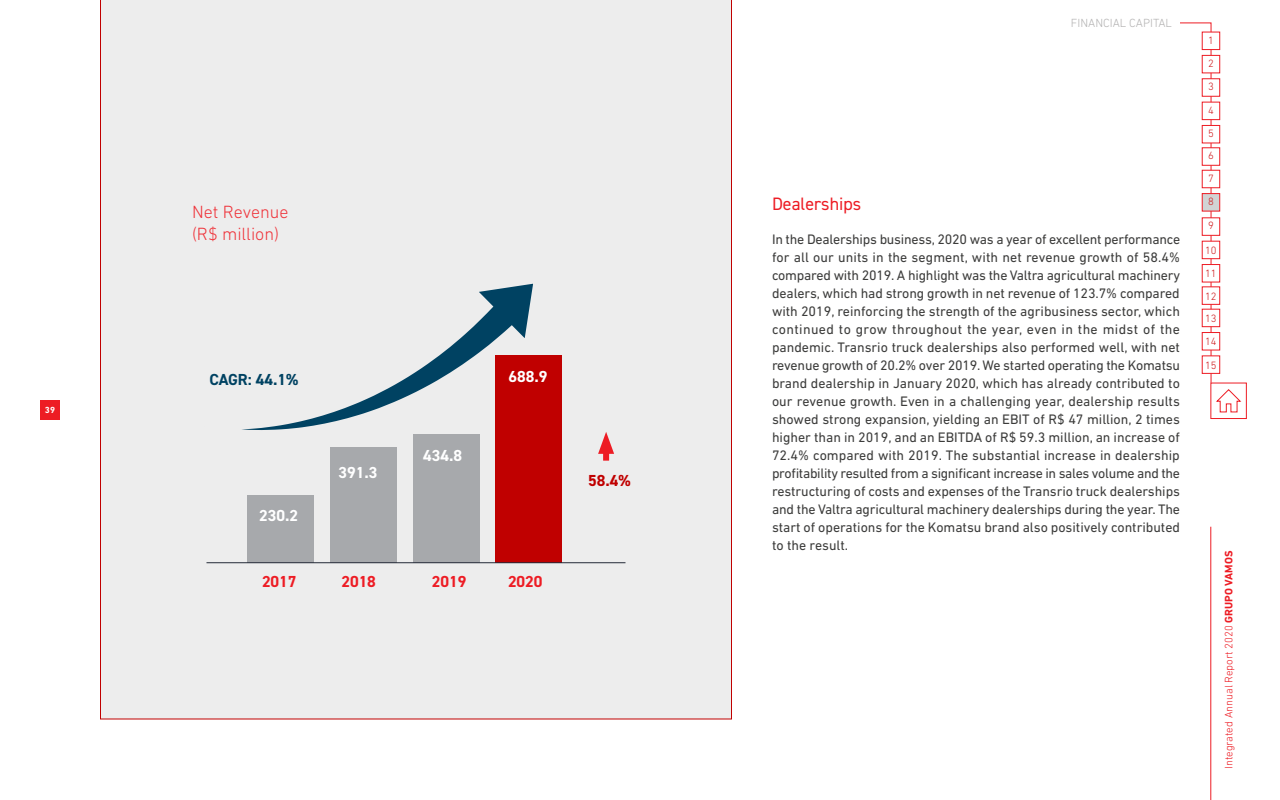
<style>
.page{position:relative;width:1280px;height:800px;background:#fff}
.page>*{position:absolute;margin:0;border:0;box-sizing:border-box;transform-origin:0 0}
.Estilo_de_parágrafo{font:300 18px/21.6px "DIN Next LT Pro";color:#ef333a}
.Título_nível_3{font:18px "DIN2014";color:#ed1c24}
.Estilo_de_parágrafo-2{font:700 16px "DIN2014";color:#fff}
.Título_nível_3-2{font:700 16px "DIN2014";color:#ed1c24}
.Estilo_de_parágrafo-3{font:700 16px "DIN2014";letter-spacing:-.005em;color:#004262}
.Estilo_de_parágrafo-4{font:700 16px "DIN2014";color:#c00000}
.Texto{font:14px/18px "DIN Next LT Pro";color:#3c3c3b;text-align:justify}
.t1{font:300 12px "DIN Next LT Pro";color:#b3b2b2}
.t2{font:300 11px "DIN Next LT Pro";color:#ed1c24}
.t3{font:300 10.8px/23.4px "DIN Next LT Pro";color:#cd1719;text-align:justify}
.t4{font:700 9px "DIN Next LT Pro";color:#fff}
.s1{font-weight:700}
</style>
<div class="page">
<div style="left:40px;top:400px;width:20px;height:20px;background:#ed1c24"></div>
<svg style="left:1180px;top:22px;width:32px;height:361px"></svg>
<hr style="left:1211px;top:527px;width:1px;height:273px;background:#ed1c24">
<div style="left:1211px;top:383px;width:36px;height:36px;border:1px solid #ed1c24"></div>
<svg style="left:1216px;top:389px;width:25px;height:23px"></svg>
<div style="left:1202px;top:32px;width:18px;height:18px;background:#fff;border:1px solid #ed1c24"></div>
<div style="left:1202px;top:55px;width:18px;height:18px;background:#fff;border:1px solid #ed1c24"></div>
<div style="left:1202px;top:79px;width:18px;height:17px;background:#fff;border:1px solid #ed1c24"></div>
<div style="left:1202px;top:102px;width:18px;height:18px;background:#fff;border:1px solid #ed1c24"></div>
<div style="left:1202px;top:125px;width:18px;height:18px;background:#fff;border:1px solid #ed1c24"></div>
<div style="left:1202px;top:148px;width:18px;height:18px;background:#fff;border:1px solid #ed1c24"></div>
<div style="left:1202px;top:170px;width:18px;height:18px;background:#fff;border:1px solid #ed1c24"></div>
<div style="left:1202px;top:193px;width:18px;height:18px;background:#d1d3d4;border:1px solid #ed1c24"></div>
<div style="left:1202px;top:218px;width:18px;height:18px;background:#fff;border:1px solid #ed1c24"></div>
<div style="left:1202px;top:332px;width:18px;height:18px;background:#fff;border:1px solid #ed1c24"></div>
<div style="left:1202px;top:309px;width:18px;height:18px;background:#fff;border:1px solid #ed1c24"></div>
<div style="left:1202px;top:241px;width:18px;height:18px;background:#fff;border:1px solid #ed1c24"></div>
<div style="left:1202px;top:264px;width:18px;height:18px;background:#fff;border:1px solid #ed1c24"></div>
<div style="left:1202px;top:287px;width:18px;height:18px;background:#fff;border:1px solid #ed1c24"></div>
<div style="left:1202px;top:356px;width:18px;height:18px;background:#fff;border:1px solid #ed1c24"></div>
<div style="left:100px;top:0;width:632px;height:720px;background:#ededed"></div>
<div style="left:247px;top:495px;width:67px;height:68px;background:#a7a9ac"></div>
<div style="left:413px;top:434px;width:66px;height:129px;background:#a7a9ac"></div>
<div style="left:330px;top:447px;width:67px;height:116px;background:#a7a9ac"></div>
<div style="left:496px;top:356px;width:66px;height:207px;background:#c00000"></div>
<div style="left:603px;top:445px;width:6px;height:16px;background:#ed1c24"></div>
<svg style="left:598px;top:432px;width:16px;height:22px"></svg>
<svg style="left:201px;top:277px;width:339px;height:159px;background:#d1cace"></svg>
<hr style="left:206px;top:562px;width:420px;height:1px;background:#242a38">
<p class="t4" style="left:45px;top:405px;width:12px">39</p>
<p class="Estilo_de_parágrafo" style="left:192px;top:201px;width:98px">Net Revenue (R$ million)</p>
<p class="Estilo_de_parágrafo-3" style="left:209px;top:369px;width:90px">CAGR: 44.1%</p>
<p class="Estilo_de_parágrafo-2" style="left:259px;top:505px;width:40px">230.2</p>
<p class="Estilo_de_parágrafo-2" style="left:339px;top:462px;width:40px">391.3</p>
<p class="Estilo_de_parágrafo-2" style="left:423px;top:445px;width:40px">434.8</p>
<p class="Estilo_de_parágrafo-2" style="left:508px;top:366px;width:40px">688.9</p>
<p class="Título_nível_3-2" style="left:262px;top:571px;width:36px">2017</p>
<p class="Título_nível_3-2" style="left:341px;top:571px;width:36px">2018</p>
<p class="Título_nível_3-2" style="left:432px;top:571px;width:36px">2019</p>
<p class="Título_nível_3-2" style="left:508px;top:571px;width:36px">2020</p>
<p class="Estilo_de_parágrafo-4" style="left:588px;top:470px;width:44px">58.4%</p>
<p class="t1" style="left:1071px;top:16px;width:103px">FINANCIAL CAPITAL</p>
<p class="Título_nível_3" style="left:772px;top:192px;width:91px">Dealerships</p>
<p class="Texto" style="left:772px;top:230px;width:410px">In the Dealerships business, 2020 was a year of excellent performance for all our units in the segment, with net revenue growth of 58.4% compared with 2019. A highlight was the Valtra agricultural machinery dealers, which had strong growth in net revenue of 123.7% compared with 2019, reinforcing the strength of the agribusiness sector, which continued to grow throughout the year, even in the midst of the pandemic. Transrio truck dealerships also performed well, with net revenue growth of 20.2% over 2019. We started operating the Komatsu brand dealership in January 2020, which has already contributed to our revenue growth. Even in a challenging year, dealership results showed strong expansion, yielding an EBIT of R$ 47 million, 2 times higher than in 2019, and an EBITDA of R$ 59.3 million, an increase of 72.4% compared with 2019. The substantial increase in dealership profitability resulted from a significant increase in sales volume and the restructuring of costs and expenses of the Transrio truck dealerships and the Valtra agricultural machinery dealerships during the year. The start of operations for the Komatsu brand also positively contributed to the result.</p>
<p class="t3" style="left:1208px;top:28px;width:7px">1<br>2<br>3<br>4<br>5</p>
<p class="t3" style="left:1208px;top:144px;width:7px;line-height:22.9px">6<br>7<br>8</p>
<p class="t3" style="left:1208px;top:214px;width:7px">9</p>
<p class="t3" style="left:1205px;top:238px;width:13px">10<br>11</p>
<p class="t3" style="left:1205px;top:284px;width:13px">12</p>
<p class="t3" style="left:1205px;top:306px;width:13px">13</p>
<p class="t3" style="left:1205px;top:330px;width:13px">14</p>
<p class="t3" style="left:1205px;top:353px;width:13px">15</p>
<p class="t2" style="left:1222px;top:769px;width:220px;rotate:-90deg">Integrated Annual Report 2020 <span class="s1">GRUPO VAMOS</span></p>
</div>
